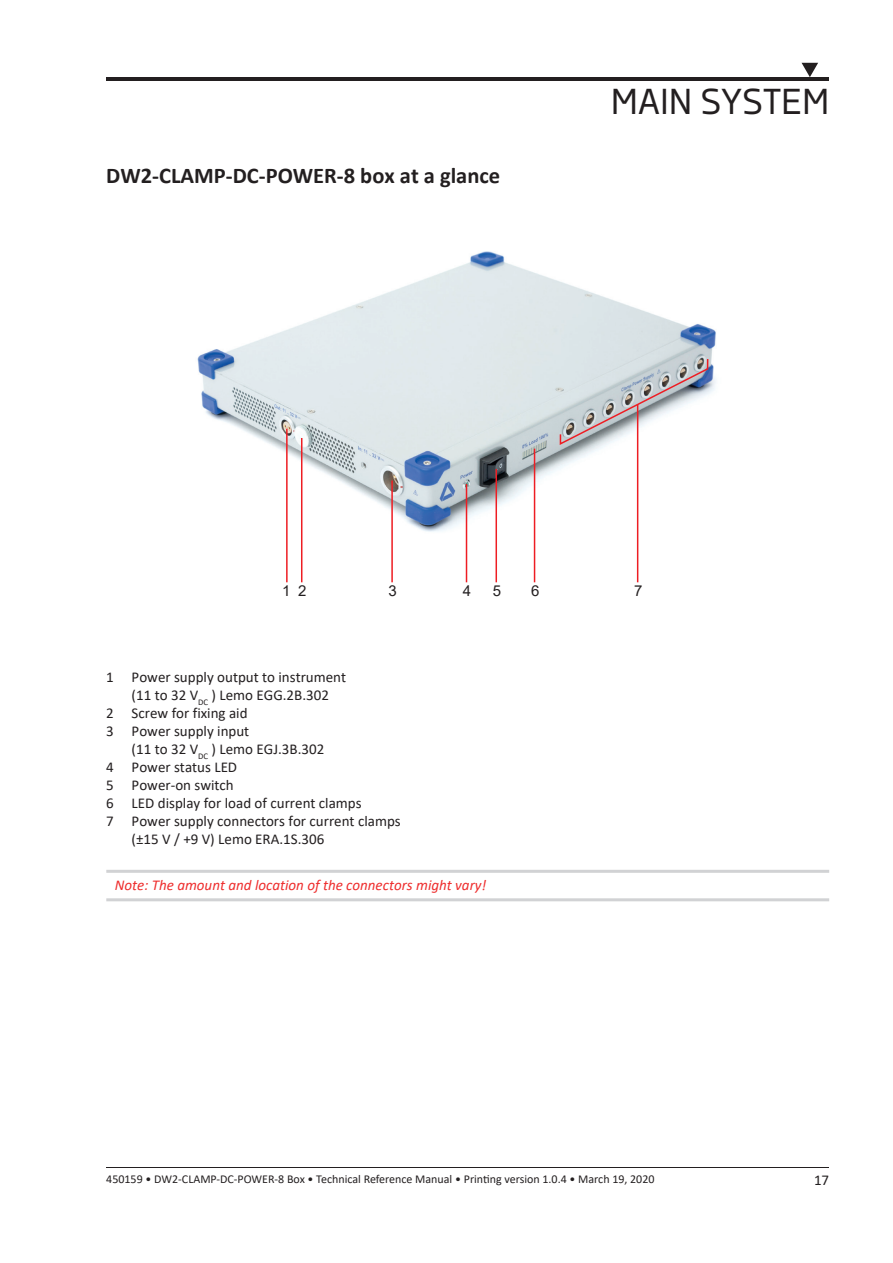
<style>
.page{position:relative;width:893px;height:1263px;background:#fff}
.page>*{position:absolute;margin:0;border:0;box-sizing:border-box;transform-origin:0 0}
.t1{font:36px "Decima Nova Pro";color:#231f20}
.Title_1{font:700 22.5px "Calibri";color:#231f20}
.Text_10{font:15px "Calibri";color:#231f20}
.Important_Informatio{font:italic 15px "Calibri";color:#ee2d2d}
.t2{font:15px "Arial";color:#231f20}
.t3{font:12px "Calibri";color:#231f20}
</style>
<div class="page">
<svg style="left:801px;top:63px;width:17px;height:14px"></svg>
<hr style="left:106px;top:77px;width:723px;height:4px;background:#231f20">
<hr style="left:106px;top:1166px;width:723px;height:1px;background:#231f20">
<img style="left:197px;top:251px;width:519px;height:295px">
<hr style="left:286px;top:429px;width:2px;height:153px;background:#ee1d23">
<hr style="left:301px;top:438px;width:1px;height:144px;background:#ee1d23">
<hr style="left:391px;top:480px;width:2px;height:102px;background:#ee1d23">
<hr style="left:466px;top:484px;width:1px;height:98px;background:#ee1d23">
<hr style="left:495px;top:469px;width:2px;height:113px;background:#ee1d23">
<hr style="left:534px;top:449px;width:1px;height:133px;background:#ee1d23">
<hr style="left:637px;top:404px;width:1px;height:178px;background:#ee1d23">
<hr style="left:106px;top:870px;width:723px;height:3px;background:#d1d2d4">
<hr style="left:106px;top:898px;width:723px;height:3px;background:#d1d2d4">
<svg style="left:559px;top:357px;width:150px;height:89px"></svg>
<p class="Title_1" style="left:106px;top:159px;width:395px">DW2-CLAMP-DC-POWER-8 box at a glance</p>
<h1 class="t1" style="left:611px;top:81px;width:220px">MAIN SYSTEM</h1>
<p class="t2" style="left:282px;top:581px;width:10px">1</p>
<p class="t2" style="left:298px;top:581px;width:10px">2</p>
<p class="t2" style="left:389px;top:581px;width:10px">3</p>
<p class="t2" style="left:463px;top:581px;width:10px">4</p>
<p class="t2" style="left:493px;top:581px;width:10px">5</p>
<p class="t2" style="left:531px;top:581px;width:10px">6</p>
<p class="t2" style="left:634px;top:581px;width:10px">7</p>
<p class="Text_10" style="left:106px;top:667px;width:242px">1 Power supply output to instrument</p>
<p class="Text_10" style="left:132px;top:685px;width:199px">(11 to 32 V<sub>DC</sub> ) Lemo EGG.2B.302</p>
<p class="Text_10" style="left:106px;top:703px;width:143px">2 Screw for fixing aid</p>
<p class="Text_10" style="left:106px;top:721px;width:145px">3 Power supply input</p>
<p class="Text_10" style="left:132px;top:739px;width:194px">(11 to 32 V<sub>DC</sub> ) Lemo EGJ.3B.302</p>
<p class="Text_10" style="left:106px;top:757px;width:133px">4 Power status LED</p>
<p class="Text_10" style="left:106px;top:775px;width:129px">5 Power-on switch</p>
<p class="Text_10" style="left:106px;top:793px;width:257px">6 LED display for load of current clamps</p>
<p class="Text_10" style="left:106px;top:811px;width:296px">7 Power supply connectors for current clamps</p>
<p class="Text_10" style="left:132px;top:829px;width:194px">(±15 V / +9 V) Lemo ERA.1S.306</p>
<p class="Important_Informatio" style="left:115px;top:874px;width:373px">Note: The amount and location of the connectors might vary!</p>
<p class="t3" style="left:106px;top:1170px;width:550px">450159 • DW2-CLAMP-DC-POWER-8 Box • Technical Reference Manual • Printing version 1.0.4 • March 19, 2020</p>
<p class="Text_10" style="left:814px;top:1169px;width:17px">17</p>
</div>
